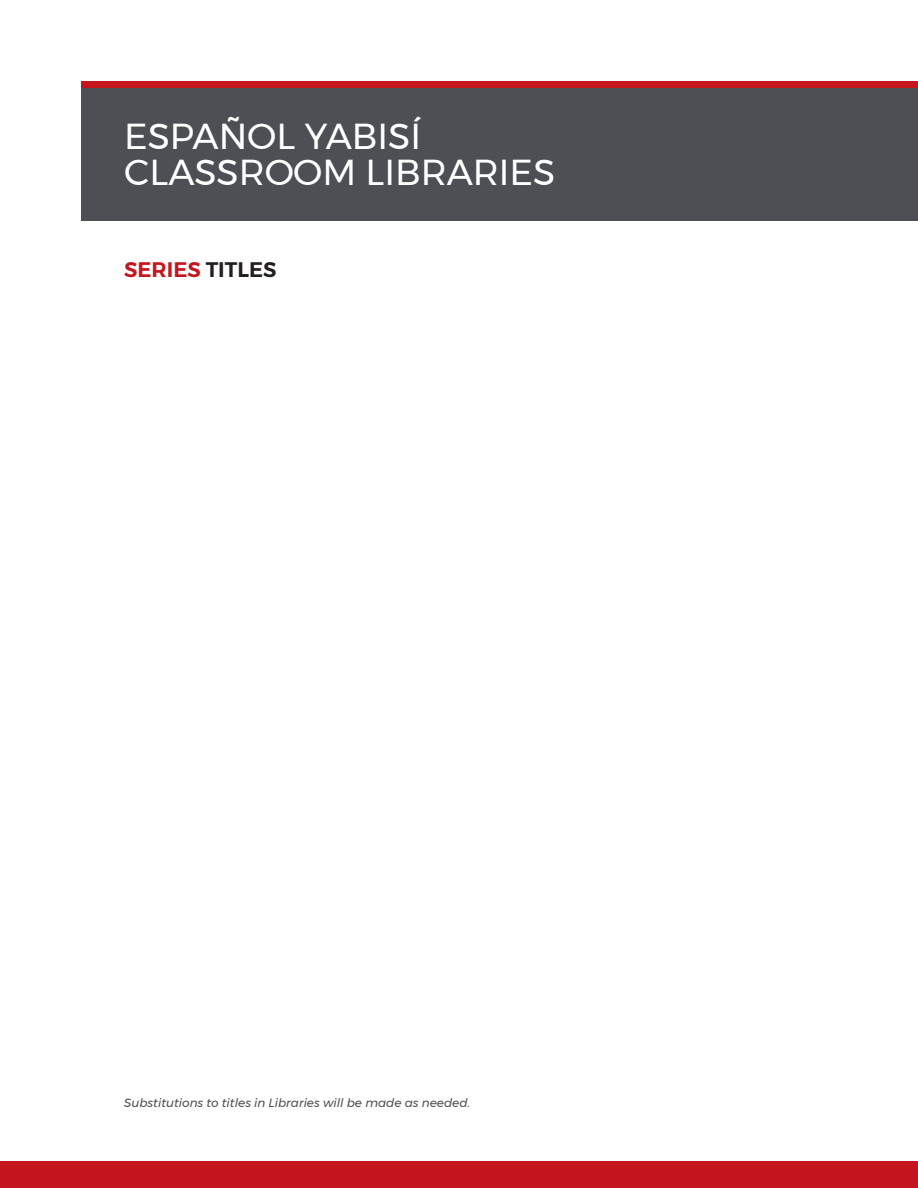
<style>
.page{position:relative;width:918px;height:1188px;background:#fff}
.page>*{position:absolute;margin:0;border:0;box-sizing:border-box;transform-origin:0 0}
.t1{font:36px/36px "Montserrat";color:#fff}
.t2{font:600 21px "Montserrat";color:#c4161c}
.body{font:italic 12px "Montserrat";color:#4c4f53}
.s1{color:#231f20}
</style>
<div class="page">
<div style="left:0;top:1161px;width:918px;height:27px;background:#c4161c"></div>
<div style="left:81px;top:81px;width:837px;height:132px;background:#c4161c"></div>
<div style="left:81px;top:88px;width:837px;height:132px;background:#4c4f53"></div>
<p class="t1" style="left:124px;top:118px;width:433px">ESPAÑOL YABISÍ<br>CLASSROOM LIBRARIES</p>
<h3 class="t2" style="left:124px;top:253px;width:154px">SERIES <span class="s1">TITLES</span></h3>
<p class="body" style="left:124px;top:1094px;width:348px">Substitutions to titles in Libraries will be made as needed.</p>
</div>
